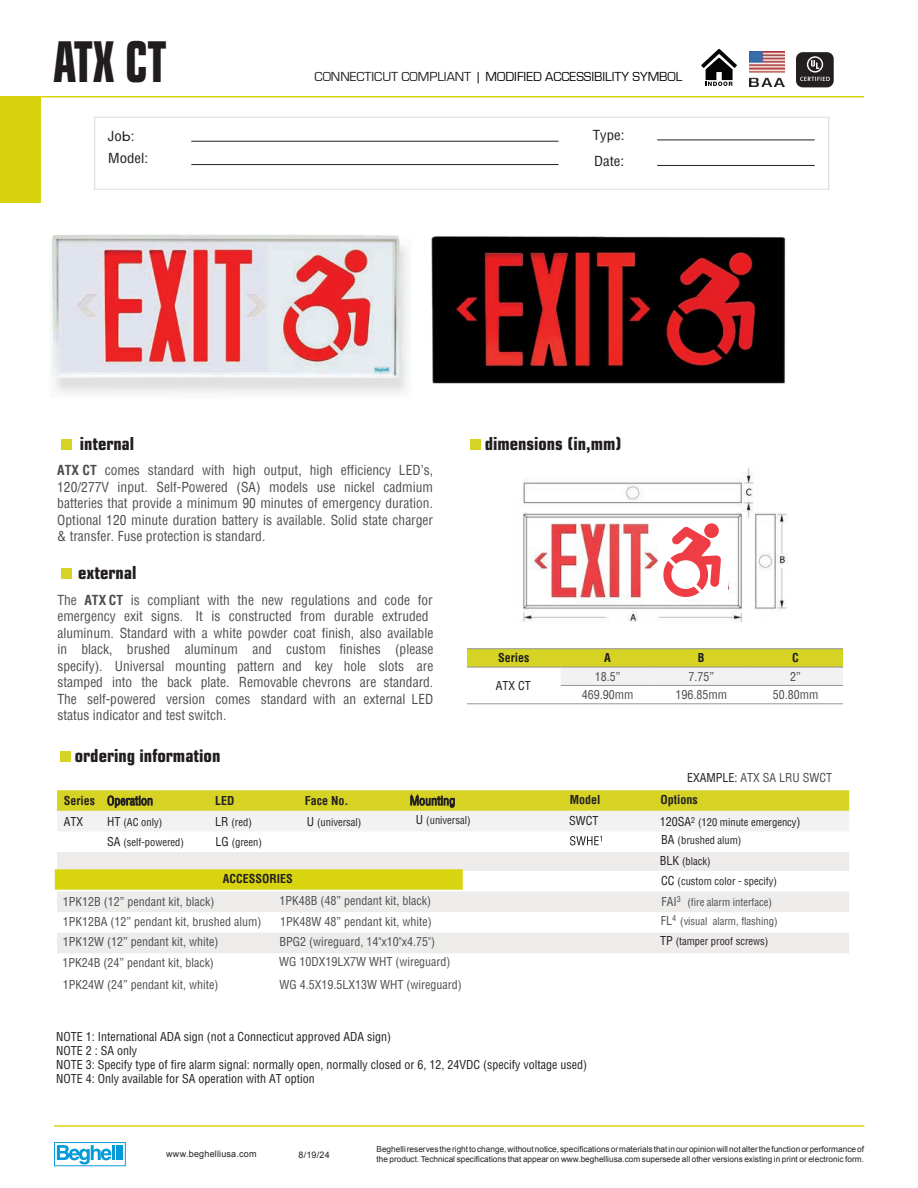
<style>
.page{position:relative;width:918px;height:1188px;background:#fff}
.page>*{position:absolute;margin:0;border:0;box-sizing:border-box;transform-origin:0 0}
.t1{font:700 condensed 56.25px "Eurostile";color:#211d1e;scale:.8 1}
.t2{font:19.5px "Eurostile Con Hea";color:#211d1e}
.t3{font:700 condensed 18px "Eurostile";color:#211d1e}
.t4{font:condensed 13.5px/16.5px "Helvetica";color:#4d4d4f;text-align:justify}
.t5{font:13.5px "Eurostile";color:#050707}
.t6{font:condensed 13.5px/21.9px "Helvetica LT Std";color:#231f20;scale:1.1 1}
.t7{font:condensed 12px/20.4px "Helvetica LT Std";color:#4c4d4e}
.t8{font:condensed 12px/14.1px "Helvetica LT Std";color:#221e1f}
.t9{font:condensed 12px "Helvetica";color:#4d4d4f}
.t10{font:700 condensed 12px "Helvetica";color:#231f20}
.t11{font:700 condensed 12px "Helvetica LT Std";color:#231f20}
.t12{font:700 condensed 12px "Helvetica";color:#211d1e}
.t13{font:condensed 12px "Helvetica";color:#231f20}
.t14{font:condensed 12px "Helvetica";color:#211d1e}
.t15{font:condensed 10.5px "Helvetica";color:#231f20}
.t16{font:condensed 10.5px "Helvetica";color:#231f20}
.t17{font:10.5px "Helvetica Condensed";color:#4c4d4e}
.t18{font:condensed 10.5px "Helvetica";color:#4c4d4e}
.t19{font:condensed 10.5px "Helvetica LT Std";color:#231f20}
.t20{font:9px "Arial";letter-spacing:.02em;color:#231f20}
.t21{font:8.25px/9.9px "Arial";color:#231f20}
.s1{color:#211d1e}
.s2{font-family:"Sofia Pro";font-stretch:normal}
.s3{font-weight:700}
.s4{font-family:"Eurostile";font-weight:700;font-stretch:condensed;font-size:18px}
.s5{font-size:12px}
.s6{font-style:inherit}
.s7{font-family:"Helvetica";font-stretch:condensed;font-size:12px}
.s8{font-family:"Helvetica";font-stretch:condensed}
</style>
<div class="page">
<div style="left:61px;top:439px;width:10px;height:10px;background:#d6d324"></div>
<div style="left:61px;top:569px;width:10px;height:10px;background:#d6d324"></div>
<svg style="left:467px;top:649px;width:376px;height:36px"></svg>
<hr style="left:467px;top:704px;width:94px;height:1px;background:#939698">
<hr style="left:561px;top:685px;width:93px;height:1px;background:#939698">
<hr style="left:654px;top:685px;width:94px;height:1px;background:#939698">
<hr style="left:748px;top:685px;width:95px;height:1px;background:#939698">
<hr style="left:561px;top:704px;width:93px;height:1px;background:#939698">
<hr style="left:654px;top:704px;width:94px;height:1px;background:#939698">
<hr style="left:748px;top:704px;width:95px;height:1px;background:#939698">
<hr style="left:467px;top:648px;width:94px;height:1px;background:#939698">
<hr style="left:561px;top:648px;width:93px;height:1px;background:#939698">
<hr style="left:654px;top:648px;width:94px;height:1px;background:#939698">
<hr style="left:748px;top:648px;width:95px;height:1px;background:#939698">
<hr style="left:467px;top:667px;width:94px;height:1px;background:#939698">
<hr style="left:561px;top:667px;width:93px;height:1px;background:#939698">
<hr style="left:654px;top:667px;width:94px;height:1px;background:#939698">
<hr style="left:748px;top:667px;width:95px;height:1px;background:#939698">
<div style="left:61px;top:752px;width:10px;height:10px;background:#d6d324"></div>
<svg style="left:57px;top:852px;width:792px;height:101px;fill:#edeceb"></svg>
<img style="left:52px;top:234px;width:352px;height:144px">
<img style="left:523px;top:502px;width:265px;height:120px">
<div style="left:659px;top:523px;width:69px;height:76px;background:#fff"></div>
<svg style="left:704px;top:523px;width:15px;height:15px"></svg>
<svg style="left:663px;top:527px;width:58px;height:70px"></svg>
<img style="left:750px;top:51px;width:34px;height:35px">
<svg style="left:57px;top:790px;width:792px;height:55px"></svg>
<svg style="left:796px;top:52px;width:38px;height:35px"></svg>
<svg style="left:701px;top:49px;width:36px;height:37px"></svg>
<svg style="left:54px;top:1142px;width:72px;height:24px"></svg>
<hr style="left:54px;top:1125px;width:810px;height:2px;background:#d6d210">
<img style="left:420px;top:139px;width:377px;height:363px">
<div style="left:0;top:96px;width:41px;height:106px;background:#d8d30d"></div>
<hr style="left:2px;top:96px;width:862px;height:2px;background:#d8d30d">
<div style="left:94px;top:117px;width:735px;height:73px;border:1px solid #dcddde"></div>
<hr style="left:191px;top:141px;width:368px;height:1px;background:#231f20">
<hr style="left:191px;top:164px;width:368px;height:1px;background:#231f20">
<hr style="left:657px;top:140px;width:158px;height:1px;background:#231f20">
<hr style="left:657px;top:165px;width:158px;height:1px;background:#231f20">
<svg style="left:55px;top:869px;width:408px;height:21px;background:#d8d416"></svg>
<h1 class="t1" style="left:53px;top:28px;width:143px">ATX CT</h1>
<p class="t5" style="left:315px;top:70px;width:369px"><span class="s1">CONNECTICUT COMPLIANT</span> | MODIFIED ACCESSIBILITY SYMBOL</p>
<p class="t6" style="left:108px;top:125px;width:38px">Jo<span class="s2">b</span>:<br>Model:</p>
<p class="t6" style="left:593px;top:122px;width:30px;line-height:26px">Type:<br>Date:</p>
<h3 class="t3" style="left:80px;top:432px;width:56px">internal</h3>
<h3 class="t3" style="left:485px;top:432px;width:138px">dimensions (in,mm)</h3>
<p class="t4" style="left:57px;top:462px;width:377px"><span class="s3">ATX CT</span> comes standard with high output, high efficiency LED’s, 120/277V input. Self-Powered (SA) models use nickel cadmium batteries that provide a minimum 90 minutes of emergency duration.<br>Optional 120 minute duration battery is available. Solid state charger &amp; transfer. Fuse protection is standard.</p>
<h3 class="t3" style="left:78px;top:562px;width:60px">external</h3>
<p class="t4" style="left:57px;top:591px;width:378px;text-align:left">The <span class="s3">ATX CT</span> is compliant with the new regulations and code for emergency exit signs. It is constructed from durable extruded aluminum. Standard with a white powder coat finish, also available in black, brushed aluminum and custom finishes (please specify). Universal mounting pattern and key hole slots are stamped into the back plate. Removable chevrons are standard.<br>The self-powered version comes standard with an external LED status indicator and test switch.</p>
<p class="t12" style="left:498px;top:650px;width:33px">Series</p>
<p class="t12" style="left:604px;top:650px;width:8px">A</p>
<p class="t12" style="left:698px;top:650px;width:8px">B</p>
<p class="t12" style="left:792px;top:650px;width:8px">C</p>
<p class="t14" style="left:496px;top:678px;width:37px">ATX CT</p>
<p class="t9" style="left:595px;top:669px;width:27px">18.5”</p>
<p class="t9" style="left:688px;top:669px;width:27px">7.75”</p>
<p class="t9" style="left:790px;top:669px;width:12px">2”</p>
<p class="t9" style="left:582px;top:687px;width:53px">469.90mm</p>
<p class="t9" style="left:675px;top:687px;width:53px">196.85mm</p>
<p class="t9" style="left:773px;top:687px;width:47px">50.80mm</p>
<h2 class="t2" style="left:75px;top:742px;width:147px"><span class="s4">ordering</span> information</h2>
<p class="t10" style="left:64px;top:793px;width:33px">Series</p>
<p class="t10" style="left:215px;top:793px;width:21px">LED</p>
<p class="t10" style="left:305px;top:793px;width:45px">Face No.</p>
<p class="t10" style="left:570px;top:792px;width:32px">Model</p>
<p class="t10" style="left:660px;top:792px;width:39px">Options</p>
<p class="t13" style="left:64px;top:814px;width:21px">ATX</p>
<p class="t15" style="left:107px;top:815px;width:57px"><span class="s5">HT</span> (AC only)</p>
<p class="t15" style="left:215px;top:815px;width:38px"><span class="s5">LR</span> (red)</p>
<p class="t13" style="left:569px;top:813px;width:31px">SWCT</p>
<p class="t15" style="left:107px;top:836px;width:78px"><span class="s5">SA</span> (self-powered)</p>
<p class="t15" style="left:215px;top:836px;width:48px"><span class="s5">LG</span> (green)</p>
<p class="t15" style="left:661px;top:833px;width:82px"><span class="s5">BA</span> (brushed alum)</p>
<p class="t9" style="left:687px;top:770px;width:147px"><span class="s1">EXAMPLE:</span> ATX SA LRU SWCT</p>
<p class="t15" style="left:416px;top:813px;width:56px"><span class="s5">U</span> (universal)</p>
<p class="t15" style="left:307px;top:815px;width:56px"><span class="s5">U</span> (universal)</p>
<p class="t16" style="left:660px;top:815px;width:142px"><span class="s5">120SA</span><sup>2</sup> <span class="s6">(120 min</span>UTE EMERGENCY<span class="s5">)</span></p>
<p class="t11" style="left:223px;top:872px;width:72px">ACCESSORIES</p>
<p class="t7" style="left:63px;top:912px;width:200px">1PK12BA (12” pendant kit, brushed alum)</p>
<p class="t7" style="left:62px;top:952px;width:158px;line-height:21.1px">1PK24B (24” pendant kit, black)<br>1PK24W (24” pendant kit, white)</p>
<p class="t7" style="left:279px;top:890px;width:173px">1PK48B (48” pendant kit, black)<br>1PK48W 48” pendant kit, white)<br>BPG2 (wireguard, 14"x10"x4.75")<br>WG 10DX19LX7W WHT (wireguard)</p>
<p class="t7" style="left:280px;top:974px;width:184px">WG 4.5X19.5LX13W WHT (wireguard)</p>
<p class="t7" style="left:63px;top:891px;width:153px">1PK12B (12” pendant kit, black)</p>
<p class="t7" style="left:63px;top:932px;width:157px">1PK12W (12” pendant kit, white)</p>
<p class="t8" style="left:56px;top:1030px;width:532px">NOTE 1: International ADA sign (not a Connecticut approved ADA sign)<br>NOTE 2 : SA only<br>NOTE 3: Specify type of fire alarm signal: normally open, normally closed or 6, 12, 24VDC (specify voltage used)<br>NOTE 4: Only available for SA operation with AT option</p>
<p class="t19" style="left:660px;top:855px;width:52px"><span class="s5">BLK</span> (black)</p>
<p class="t15" style="left:661px;top:875px;width:117px"><span class="s5">CC</span> (custom color - specify)</p>
<p class="t18" style="left:662px;top:895px;width:112px"><span class="s5">FAI</span><sup>3</sup> (fire alarm interface)</p>
<p class="t17" style="left:661px;top:914px;width:118px"><span class="s7">FL</span><sup>4</sup> (visual <span class="s8">alarm</span>, flashing<span class="s8">)</span></p>
<p class="t15" style="left:660px;top:935px;width:110px"><span class="s5">TP</span> (tamper proof screws)</p>
<p class="t20" style="left:166px;top:1148px;width:92px">www.beghelliusa.com</p>
<p class="t20" style="left:298px;top:1149px;width:33px">8/1<span class="s6">9</span>/24</p>
<p class="t21" style="left:376px;top:1144px;width:489px">Beghelli reserves the right to change, without notice, specificationsor materials that in our opinion will not alter the function or performance of the product. Technical specifications that appear on www.beghelliusa.com supersede all other versions existing in print or electronic form.</p>
</div>
